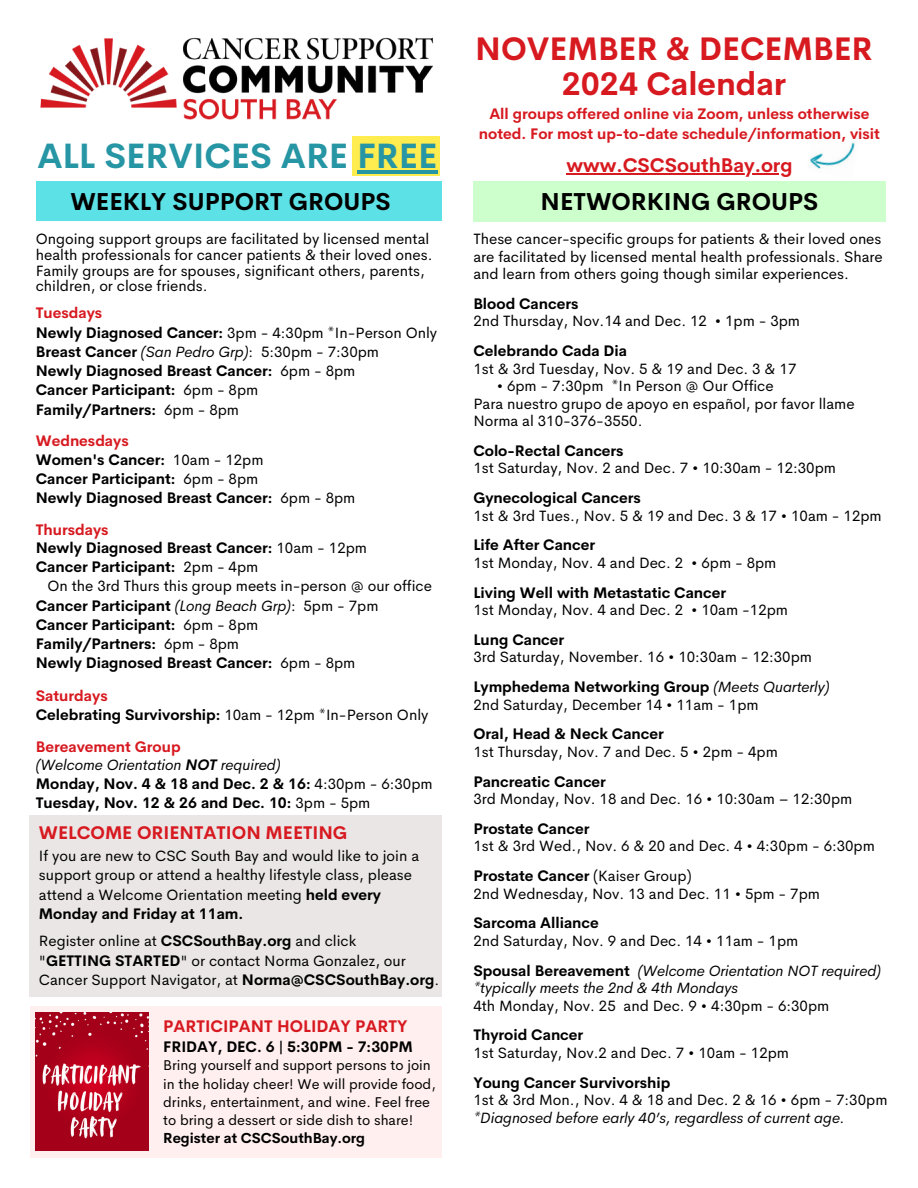
<style>
.page{position:relative;width:918px;height:1188px;background:#fff}
.page>*{position:absolute;margin:0;border:0;box-sizing:border-box;transform-origin:0 0}
.t1{font:700 34.5px "Cerebri Sans";color:#2695a4}
.t2{font:700 31.95px/34.8px "Cerebri Sans";color:#d71920;text-align:center}
.t3{font:700 24px "Cerebri Sans";color:#000}
.t4{font:700 19.5px "Cerebri Sans";color:#d71920}
.t5{font:700 18px "Cerebri Sans";color:#d71920}
.t6{font:700 16.5px "Cerebri Sans";color:#d71920}
.t7{font:15px/19.5px "Cerebri Sans";color:#000}
.t8{font:700 15px/19.2px "Cerebri Sans";color:#000}
.t9{font:italic 15px/17.5px "Cerebri Sans";color:#000}
.t10{font:700 15px/20px "Cerebri Sans";color:#d71920;text-align:center}
.t11{font:14.25px/18.1px "Cerebri Sans";color:#000}
.t12{font:700 14.25px "Cerebri Sans";color:#000}
.s1{font-weight:700}
.s2{font-style:italic}
.s3{font-weight:400}
.s4{font-weight:400;font-style:italic}
.s5{color:#d71920}
.s6{font-style:normal}
</style>
<div class="page">
<div style="left:29px;top:815px;width:412px;height:182px;background:#ebe6e6"></div>
<div style="left:36px;top:181px;width:405px;height:40px;background:#5ce1e6"></div>
<div style="left:473px;top:181px;width:413px;height:41px;background:#cfc"></div>
<div style="left:30px;top:1006px;width:411px;height:152px;background:#ffefef"></div>
<img style="left:40px;top:37px;width:394px;height:83px">
<img style="left:810px;top:142px;width:45px;height:27px">
<img style="left:36px;top:1012px;width:112px;height:139px">
<div style="left:352px;top:136px;width:88px;height:40px;background:#ffec4e"></div>
<hr style="left:566px;top:173px;width:227px;height:1px;background:#d71920">
<hr style="left:357px;top:170px;width:80px;height:4px;background:#2695a4">
<p class="t1" style="left:37px;top:134px;width:402px">ALL SERVICES ARE FREE</p>
<p class="t3" style="left:70px;top:186px;width:322px">WEEKLY SUPPORT GROUPS</p>
<p class="t7" style="left:36px;top:231px;width:398px;line-height:15.8px">Ongoing support groups are facilitated by licensed mental health professionals for cancer patients &amp; their loved ones.<br>Family groups are for spouses, significant others, parents, children, or close friends.</p>
<p class="t10" style="left:36px;top:303px;width:68px">Tuesdays</p>
<p class="t7" style="left:36px;top:323px;width:403px"><span class="s1">Newly Diagnosed Cancer:</span> 3pm - 4:30pm *In-Person Only</p>
<p class="t7" style="left:36px;top:342px;width:345px"><span class="s1">Breast Cancer</span> <span class="s2">(San Pedro Grp)</span>: 5:30pm - 7:30pm</p>
<p class="t8" style="left:36px;top:361px;width:321px">Newly Diagnosed Breast Cancer: <span class="s3">6pm - 8pm</span></p>
<p class="t8" style="left:36px;top:381px;width:141px">Cancer Participant:</p>
<p class="t7" style="left:183px;top:380px;width:76px">6pm - 8pm</p>
<p class="t8" style="left:36px;top:400px;width:122px">Family/Partners:</p>
<p class="t7" style="left:164px;top:400px;width:76px">6pm - 8pm</p>
<p class="t10" style="left:36px;top:431px;width:94px">Wednesdays</p>
<p class="t8" style="left:36px;top:450px;width:131px">Women's Cancer:</p>
<p class="t8" style="left:36px;top:450px;width:229px;text-indent:137px"><span class="s3">10am - 12pm<br></span>Cancer Participant:</p>
<p class="t8" style="left:36px;top:469px;width:238px;text-indent:148px"><span class="s3">6pm - 8pm<br></span>Newly Diagnosed Breast Cancer:</p>
<p class="t7" style="left:280px;top:488px;width:76px">6pm - 8pm</p>
<p class="t10" style="left:36px;top:519px;width:74px">Thursdays</p>
<p class="t8" style="left:36px;top:538px;width:333px">Newly Diagnosed Breast Cancer: <span class="s3">10am - 12pm</span></p>
<p class="t8" style="left:36px;top:557px;width:224px">Cancer Participant: <span class="s3">2pm - 4pm</span></p>
<p class="t7" style="left:47px;top:576px;width:386px">On the 3rd Thurs this group meets in-person @ our office</p>
<p class="t8" style="left:36px;top:596px;width:344px">Cancer Participant <span class="s4">(Long Beach Grp)</span><span class="s3">: 5pm - 7pm</span></p>
<p class="t8" style="left:36px;top:615px;width:224px">Cancer Participant: <span class="s3">6pm - 8pm</span></p>
<p class="t8" style="left:36px;top:634px;width:122px">Family/Partners:</p>
<p class="t8" style="left:36px;top:634px;width:238px;text-indent:128px"><span class="s3">6pm - 8pm<br></span>Newly Diagnosed Breast Cancer:</p>
<p class="t7" style="left:280px;top:653px;width:76px">6pm - 8pm</p>
<p class="t8" style="left:36px;top:686px;width:394px"><span class="s5">Saturdays<br></span>Celebrating Survivorship: <span class="s3">10am - 12pm *In-Person Only</span></p>
<p class="t10" style="left:36px;top:736px;width:146px">Bereavement Group</p>
<p class="t9" style="left:36px;top:756px;width:246px">(Welcome Orientation <span class="s1">NOT</span> required)</p>
<p class="t8" style="left:36px;top:774px;width:398px">Monday, Nov. 4 &amp; 18 and Dec. 2 &amp; 16: <span class="s3">4:30pm - 6:30pm</span></p>
<p class="t8" style="left:36px;top:794px;width:336px">Tuesday, Nov. 12 &amp; 26 and Dec. 10: <span class="s3">3pm - 5pm</span></p>
<p class="t5" style="left:39px;top:821px;width:310px">WELCOME ORIENTATION MEETING</p>
<p class="t7" style="left:39px;top:846px;width:382px">If you are new to CSC South Bay and would like to join a support group or attend a healthy lifestyle class, please attend a Welcome Orientation meeting <span class="s1">held every Monday and Friday at 11am.</span></p>
<p class="t7" style="left:39px;top:931px;width:319px">Register online at <span class="s1">CSCSouthBay.org</span> and click</p>
<p class="t7" style="left:39px;top:951px;width:402px">"<span class="s1">GETTING STARTED</span>" or contact Norma Gonzalez, our<br>Cancer Support Navigator, at <span class="s1">Norma@CSCSouthBay.org</span>.</p>
<p class="t6" style="left:163px;top:1016px;width:246px">PARTICIPANT HOLIDAY PARTY</p>
<p class="t8" style="left:163px;top:1037px;width:251px">FRIDAY, DEC. 6 | 5:30PM - 7:30PM</p>
<p class="t11" style="left:163px;top:1056px;width:274px">Bring yourself and support persons to join in the holiday cheer! We will provide food, drinks, entertainment, and wine. Feel free to bring a dessert or side dish to share!</p>
<p class="t12" style="left:163px;top:1129px;width:203px">Register at CSCSouthBay.org</p>
<p class="t2" style="left:475px;top:32px;width:399px">NOVEMBER &amp; DECEMBER<br>2024 Calendar</p>
<p class="t10" style="left:479px;top:104px;width:403px">All groups offered online via Zoom, unless otherwise noted. For most up-to-date schedule/information, visit</p>
<p class="t4" style="left:566px;top:152px;width:228px">www.CSCSouthBay.org</p>
<p class="t3" style="left:541px;top:186px;width:279px">NETWORKING GROUPS</p>
<p class="t7" style="left:473px;top:230px;width:411px;line-height:17.5px;text-align:justify">These cancer-specific groups for patients &amp; their loved ones are facilitated by licensed mental health professionals. Share and learn from others going though similar experiences.</p>
<p class="t8" style="left:473px;top:294px;width:107px">Blood Cancers</p>
<p class="t7" style="left:473px;top:311px;width:328px">2nd Thursday, Nov.14 and Dec. 12 • 1pm - 3pm</p>
<p class="t8" style="left:473px;top:341px;width:155px">Celebrando Cada Dia</p>
<p class="t7" style="left:473px;top:359px;width:325px">1st &amp; 3rd Tuesday, Nov. 5 &amp; 19 and Dec. 3 &amp; 17</p>
<h2 class="t7" style="left:497px;top:376px;width:279px">• 6pm - 7:30pm *In Person @ Our Office</h2>
<h5 class="t7" style="left:473px;top:394px;width:383px">Para nuestro grupo de apoyo en español, por favor llame</h5>
<h4 class="t7" style="left:473px;top:411px;width:171px">Norma al 310-376-3550.</h4>
<p class="t8" style="left:473px;top:441px;width:152px">Colo-Rectal Cancers</p>
<h3 class="t7" style="left:473px;top:458px;width:364px">1st Saturday, Nov. 2 and Dec. 7 • 10:30am - 12:30pm</h3>
<p class="t8" style="left:473px;top:488px;width:169px">Gynecological Cancers</p>
<p class="t7" style="left:473px;top:506px;width:410px">1st &amp; 3rd Tues., Nov. 5 &amp; 19 and Dec. 3 &amp; 17 • 10am - 12pm</p>
<p class="t8" style="left:473px;top:536px;width:123px">Life After Cancer</p>
<p class="t7" style="left:473px;top:553px;width:305px">1st Monday, Nov. 4 and Dec. 2 • 6pm - 8pm</p>
<p class="t8" style="left:473px;top:583px;width:254px">Living Well with Metastatic Cancer</p>
<p class="t7" style="left:473px;top:600px;width:316px">1st Monday, Nov. 4 and Dec. 2 • 10am -12pm</p>
<p class="t8" style="left:473px;top:630px;width:92px">Lung Cancer</p>
<p class="t7" style="left:473px;top:647px;width:340px">3rd Saturday, November. 16 • 10:30am - 12:30pm</p>
<p class="t8" style="left:473px;top:677px;width:358px">Lymphedema Networking Group <span class="s4">(Meets Quarterly)</span></p>
<p class="t7" style="left:473px;top:695px;width:287px">2nd Saturday, December 14 • 11am - 1pm</p>
<p class="t8" style="left:473px;top:725px;width:192px">Oral, Head &amp; Neck Cancer</p>
<p class="t7" style="left:473px;top:742px;width:306px">1st Thursday, Nov. 7 and Dec. 5 • 2pm - 4pm</p>
<p class="t8" style="left:473px;top:772px;width:134px">Pancreatic Cancer</p>
<p class="t7" style="left:473px;top:789px;width:380px">3rd Monday, Nov. 18 and Dec. 16 • 10:30am – 12:30pm</p>
<p class="t8" style="left:473px;top:819px;width:118px">Prostate Cancer</p>
<p class="t7" style="left:473px;top:836px;width:403px">1st &amp; 3rd Wed., Nov. 6 &amp; 20 and Dec. 4 • 4:30pm - 6:30pm</p>
<p class="t8" style="left:473px;top:866px;width:220px">Prostate Cancer <span class="s3">(Kaiser Group)</span></p>
<p class="t7" style="left:473px;top:884px;width:348px">2nd Wednesday, Nov. 13 and Dec. 11 • 5pm - 7pm</p>
<p class="t8" style="left:473px;top:914px;width:127px">Sarcoma Alliance</p>
<p class="t7" style="left:473px;top:931px;width:326px">2nd Saturday, Nov. 9 and Dec. 14 • 11am - 1pm</p>
<p class="t8" style="left:473px;top:961px;width:158px">Spousal Bereavement</p>
<p class="t9" style="left:473px;top:962px;width:409px;text-indent:164px">(Welcome Orientation NOT required) *typically meets the 2nd &amp; 4th Mondays<br><span class="s6">4th Monday, Nov. 25</span></p>
<p class="t7" style="left:624px;top:996px;width:207px">and Dec. 9 • 4:30pm - 6:30pm</p>
<p class="t8" style="left:473px;top:1026px;width:111px">Thyroid Cancer</p>
<p class="t7" style="left:473px;top:1043px;width:317px">1st Saturday, Nov.2 and Dec. 7 • 10am - 12pm</p>
<p class="t8" style="left:473px;top:1073px;width:198px">Young Cancer Survivorship</p>
<p class="t7" style="left:473px;top:1090px;width:416px">1st &amp; 3rd Mon., Nov. 4 &amp; 18 and Dec. 2 &amp; 16 • 6pm - 7:30pm</p>
<p class="t9" style="left:473px;top:1109px;width:373px">*Diagnosed before early 40’s, regardless of current age.</p>
</div>
